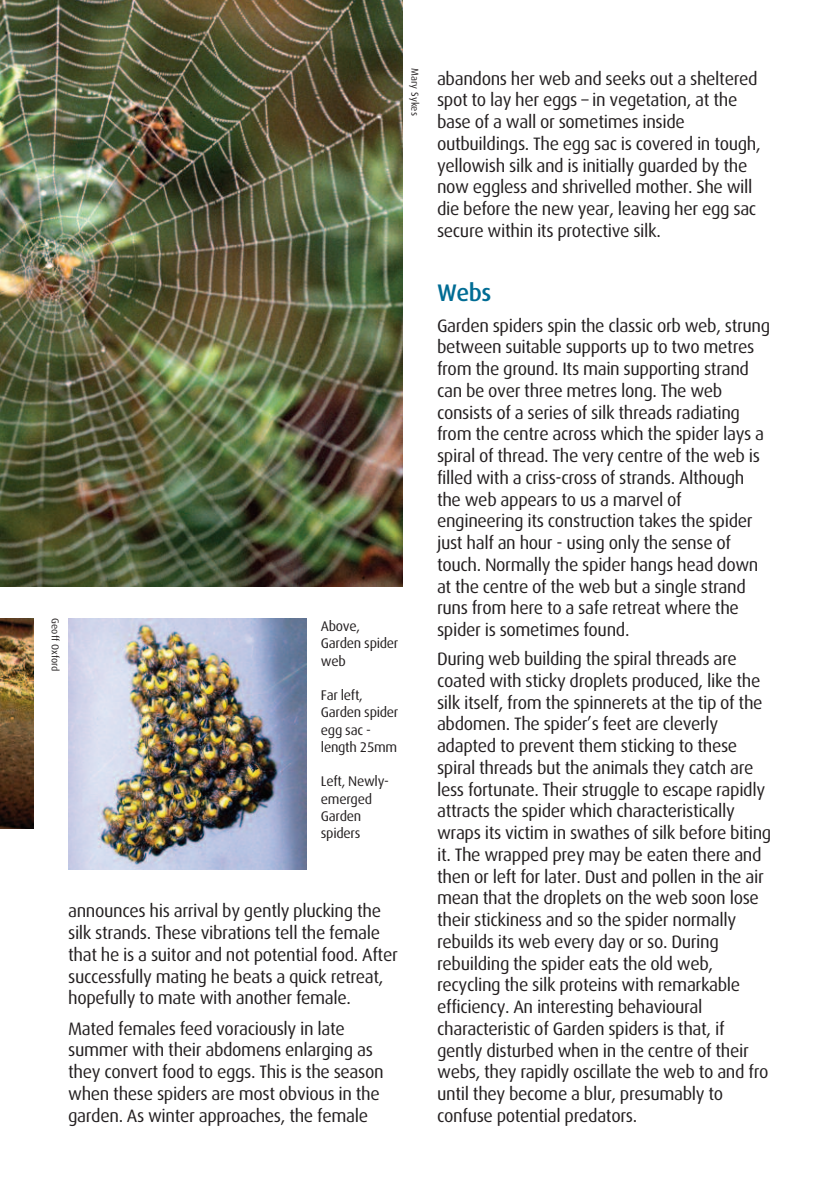
<style>
.page{position:relative;width:840px;height:1191px;background:#fff}
.page>*{position:absolute;margin:0;border:0;box-sizing:border-box;transform-origin:0 0}
.t1{font:500 24px "Dax";color:#006c94}
.t2{font:18px/21.8px "Dax";letter-spacing:-.02em;color:#231f20}
.t3{font:14px/17.2px "Dax";letter-spacing:-.02em;color:#231f20}
.t4{font:10px "Dax";color:#231f20}
</style>
<div class="page">
<img style="left:0;top:0;width:403px;height:587px">
<img style="left:0;top:618px;width:33px;height:210px">
<img style="left:68px;top:618px;width:238px;height:252px">
<p class="t4" style="left:420px;top:68px;width:49px;rotate:90deg">Mary Sykes</p>
<p class="t4" style="left:61px;top:618px;width:55px;rotate:90deg">Geoff Oxford</p>
<p class="t3" style="left:321px;top:617px;width:79px">Above,<br>Garden spider web</p>
<p class="t3" style="left:321px;top:686px;width:79px">Far left,<br>Garden spider egg sac - length 25mm</p>
<p class="t3" style="left:321px;top:773px;width:70px">Left, Newly&shy;emerged<br>Garden spiders</p>
<p class="t2" style="left:68px;top:900px;width:331px">announces his arrival by gently plucking the silk strands. These vibrations tell the female that he is a suitor and not potential food. After successfully mating he beats a quick retreat, hopefully to mate with another female.</p>
<p class="t2" style="left:68px;top:1017px;width:317px">Mated females feed voraciously in late summer with their abdomens enlarging as they convert food to eggs. This is the season when these spiders are most obvious in the garden. As winter approaches, the female</p>
<p class="t2" style="left:437px;top:68px;width:325px">abandons her web and seeks out a sheltered spot to lay her eggs – in vegetation, at the base of a wall or sometimes inside outbuildings. The egg sac is covered in tough, yellowish silk and is initially guarded by the now eggless and shrivelled mother. She will die before the new year, leaving her egg sac secure within its protective silk.</p>
<h1 class="t1" style="left:437px;top:280px;width:56px">Webs</h1>
<p class="t2" style="left:437px;top:315px;width:334px">Garden spiders spin the classic orb web, strung between suitable supports up to two metres from the ground. Its main supporting strand can be over three metres long. The web consists of a series of silk threads radiating from the centre across which the spider lays a spiral of thread. The very centre of the web is filled with a criss-cross of strands. Although the web appears to us a marvel of engineering its construction takes the spider just half an hour - using only the sense of touch. Normally the spider hangs head down at the centre of the web but a single strand runs from here to a safe retreat where the spider is sometimes found.</p>
<p class="t2" style="left:437px;top:648px;width:335px">During web building the spiral threads are coated with sticky droplets produced, like the silk itself, from the spinnerets at the tip of the abdomen. The spider’s feet are cleverly adapted to prevent them sticking to these spiral threads but the animals they catch are less fortunate. Their struggle to escape rapidly attracts the spider which characteristically wraps its victim in swathes of silk before biting it. The wrapped prey may be eaten there and then or left for later. Dust and pollen in the air mean that the droplets on the web soon lose their stickiness and so the spider normally rebuilds its web every day or so. During rebuilding the spider eats the old web, recycling the silk proteins with remarkable efficiency. An interesting behavioural characteristic of Garden spiders is that, if gently disturbed when in the centre of their webs, they rapidly oscillate the web to and fro until they become a blur, presumably to confuse potential predators.</p>
</div>
